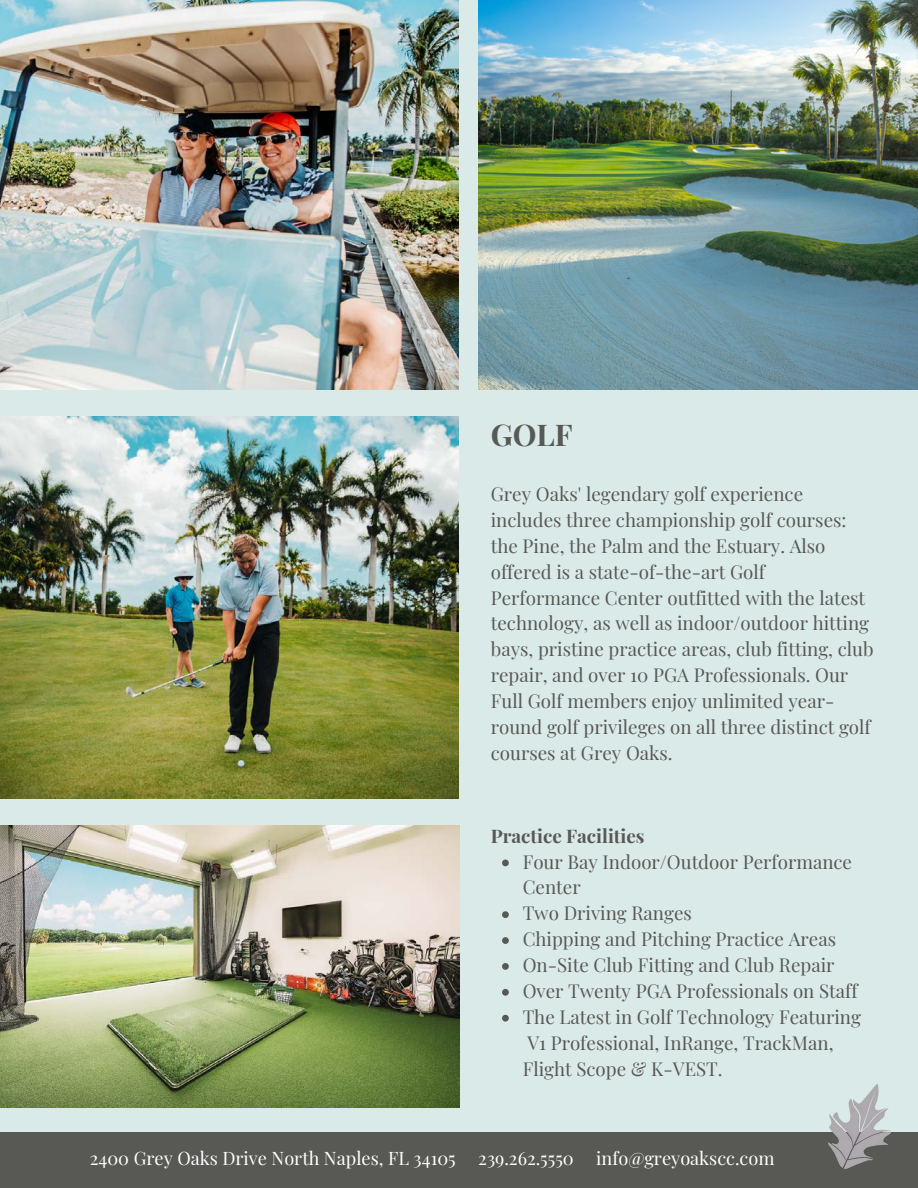
<style>
.page{position:relative;width:918px;height:1188px;background:#daeae8}
.page>*{position:absolute;margin:0;border:0;box-sizing:border-box;transform-origin:0 0}
.t1{font:700 30px "Playfair Display";color:#585855}
.t2{font:18.75px/25.8px "Playfair Display";color:#585855}
.t3{font:700 18.75px "Playfair Display";color:#585855}
.t4{font:18.15px "Playfair Display";color:#fff}
</style>
<div class="page">
<img style="left:479px;top:0;width:439px;height:390px">
<div style="left:0;top:1132px;width:918px;height:56px;background:#585855"></div>
<img style="left:0;top:416px;width:459px;height:383px">
<img style="left:829px;top:1084px;width:61px;height:84px">
<img style="left:0;top:0;width:459px;height:390px">
<img style="left:0;top:825px;width:459px;height:283px">
<svg style="left:502px;top:860px;width:7px;height:6px"></svg>
<svg style="left:502px;top:911px;width:7px;height:7px"></svg>
<svg style="left:502px;top:937px;width:7px;height:7px"></svg>
<svg style="left:502px;top:963px;width:7px;height:7px"></svg>
<svg style="left:502px;top:989px;width:7px;height:7px"></svg>
<svg style="left:502px;top:1015px;width:7px;height:7px"></svg>
<h1 class="t1" style="left:491px;top:413px;width:83px">GOLF</h1>
<p class="t2" style="left:491px;top:480px;width:384px">Grey Oaks' legendary golf experience includes three championship golf courses: the Pine, the Palm and the Estuary. Also offered is a state-of-the-art Golf Performance Center outfitted with the latest technology, as well as indoor/outdoor hitting bays, pristine practice areas, club fitting, club repair, and over 10 PGA Professionals. Our Full Golf members enjoy unlimited year&shy;round golf privileges on all three distinct golf courses at Grey Oaks.</p>
<p class="t3" style="left:491px;top:822px;width:155px">Practice Facilities</p>
<p class="t2" style="left:523px;top:848px;width:340px">Four Bay Indoor/Outdoor Performance<br>Center<br>Two Driving Ranges<br>Chipping and Pitching Practice Areas<br>On-Site Club Fitting and Club Repair<br>Over Twenty PGA Professionals on Staff<br>The Latest in Golf Technology Featuring<br>V1 Professional, InRange, TrackMan,<br>Flight Scope &amp; K-VEST.</p>
<p class="t4" style="left:90px;top:1145px;width:686px">2400 Grey Oaks Drive North Naples, FL 34105 239.262.5550 info@greyoakscc.com</p>
</div>
